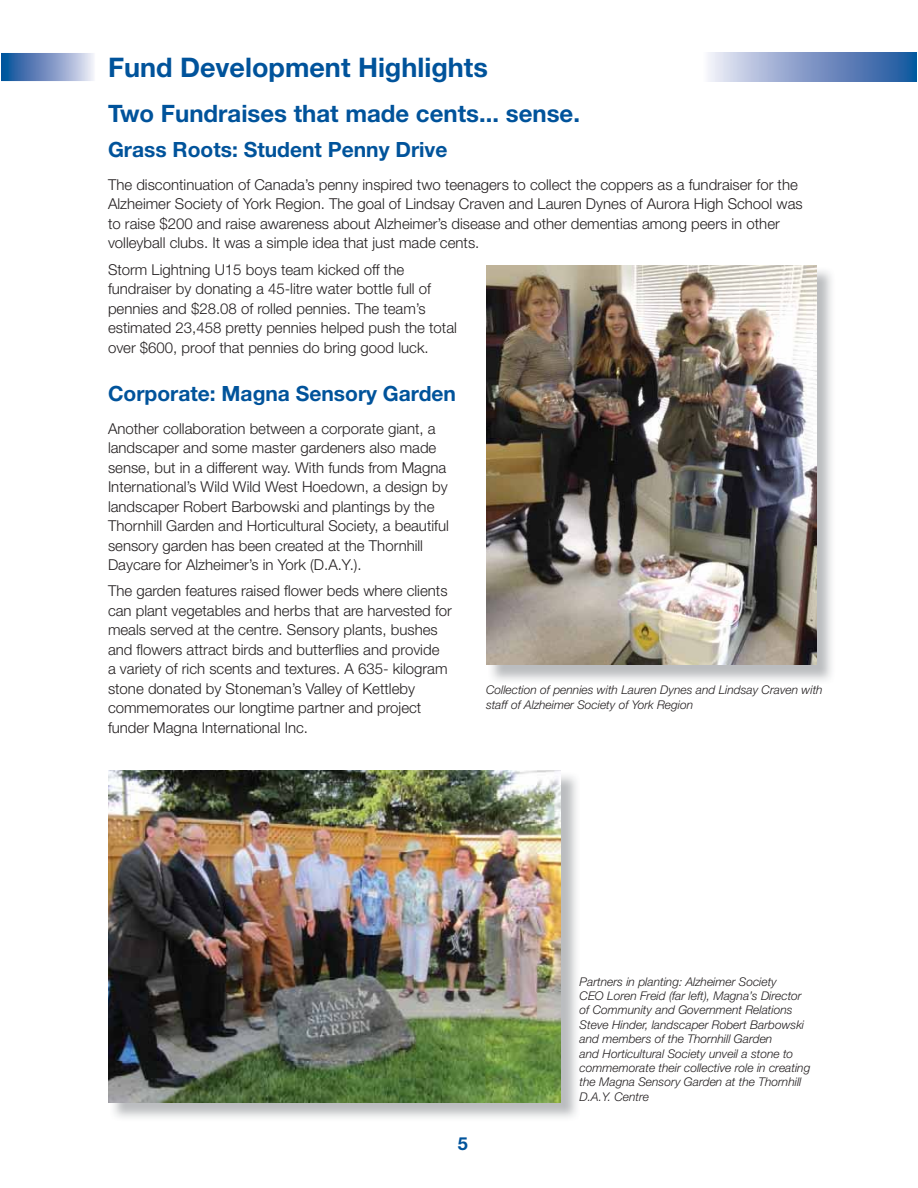
<style>
.page{position:relative;width:918px;height:1188px;background:#fff}
.page>*{position:absolute;margin:0;border:0;box-sizing:border-box;transform-origin:0 0}
.t1{font:700 27px "Helvetica Neue";color:#00539b}
.t2{font:700 24px "Helvetica Neue";color:#00539b}
.t3{font:700 21px "Helvetica Neue";color:#00539b}
.t4{font:700 18px "Helvetica Neue";color:#00539b}
.t5{font:300 15px/19.5px "Helvetica Neue";color:#231f20}
.t6{font:italic 300 12px/14.4px "Helvetica Neue";color:#231f20}
</style>
<div class="page">
<img style="left:491px;top:268px;width:341px;height:413px">
<img style="left:486px;top:266px;width:330px;height:399px">
<img style="left:110px;top:775px;width:467px;height:343px">
<img style="left:108px;top:770px;width:453px;height:332px">
<svg style="left:2px;top:53px;width:92px;height:28px;background:#7996c5"></svg>
<div style="left:703px;top:53px;width:213px;height:28px;background:linear-gradient(to right,#f2ebf7,#154e9b)"></div>
<h1 class="t1" style="left:108px;top:58px;width:381px">Fund Development Highlights</h1>
<h2 class="t2" style="left:108px;top:105px;width:474px">Two Fundraises that made cents... sense.</h2>
<h3 class="t3" style="left:108px;top:142px;width:341px">Grass Roots: Student Penny Drive</h3>
<p class="t5" style="left:108px;top:176px;width:696px">The discontinuation of Canada’s penny inspired two teenagers to collect the coppers as a fundraiser for the Alzheimer Society of York Region. The goal of Lindsay Craven and Lauren Dynes of Aurora High School was to raise $200 and raise awareness about Alzheimer’s disease and other dementias among peers in other volleyball clubs. It was a simple idea that just made cents.</p>
<p class="t5" style="left:108px;top:261px;width:350px">Storm Lightning U15 boys team kicked off the fundraiser by donating a 45-litre water bottle full of pennies and $28.08 of rolled pennies. The team’s estimated 23,458 pretty pennies helped push the total over $600, proof that pennies do bring good luck.</p>
<h3 class="t3" style="left:108px;top:386px;width:350px">Corporate: Magna Sensory Garden</h3>
<p class="t5" style="left:108px;top:420px;width:342px">Another collaboration between a corporate giant, a landscaper and some master gardeners also made sense, but in a different way. With funds from Magna International’s Wild Wild West Hoedown, a design by landscaper Robert Barbowski and plantings by the Thornhill Garden and Horticultural Society, a beautiful sensory garden has been created at the Thornhill Daycare for Alzheimer’s in York (D.A.Y.).</p>
<p class="t5" style="left:108px;top:583px;width:345px">The garden features raised flower beds where clients can plant vegetables and herbs that are harvested for meals served at the centre. Sensory plants, bushes and flowers attract birds and butterflies and provide<br>a variety of rich scents and textures. A 635- kilogram stone donated by Stoneman’s Valley of Kettleby commemorates our longtime partner and project funder Magna International Inc.</p>
<p class="t6" style="left:486px;top:684px;width:338px">Collection of pennies with Lauren Dynes and Lindsay Craven with staff of Alzheimer Society of York Region</p>
<p class="t4" style="left:458px;top:1137px;width:12px">5</p>
<p class="t6" style="left:580px;top:975px;width:232px">Partners in planting: Alzheimer Society<br>CEO Loren Freid (far left), Magna’s Director of Community and Government Relations Steve Hinder, landscaper Robert Barbowski and members of the Thornhill Garden<br>and Horticultural Society unveil a stone to commemorate their collective role in creating the Magna Sensory Garden at the Thornhill D.A.Y. Centre</p>
</div>
